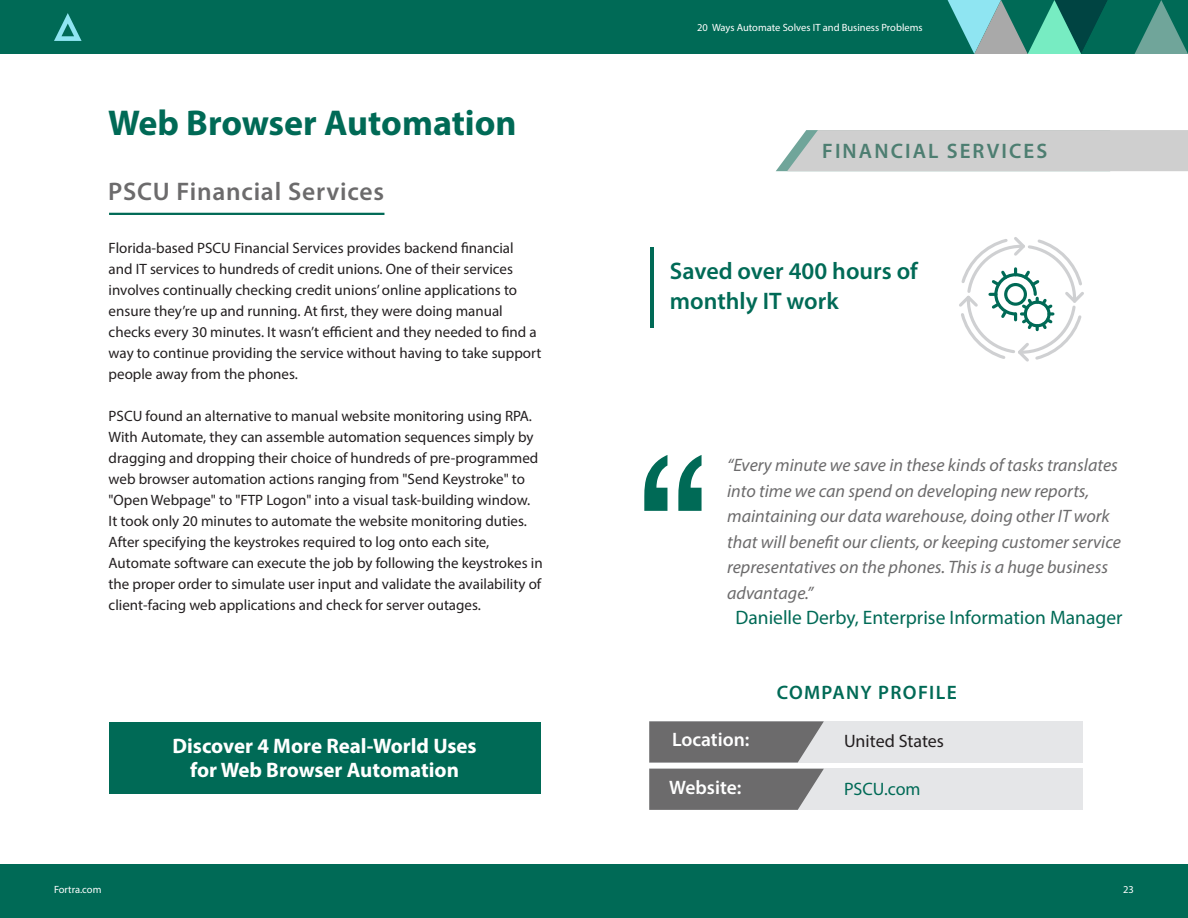
<style>
.page{position:relative;width:1188px;height:918px;background:#fff}
.page>*{position:absolute;margin:0;border:0;box-sizing:border-box;transform-origin:0 0}
.t1{font:180px "Sathu";color:#006a56}
.t2{font:700 36px "Myriad Pro";color:#006a56}
.t3{font:600 25.5px "Myriad Pro";letter-spacing:.03em;color:#6c6b6c}
.t4{font:600 24px/30px "Myriad Pro";color:#006a56}
.Title_-_Summary_Copy{font:700 21px "Myriad Pro";color:#fff}
.t5{font:600 21px "Myriad Pro";letter-spacing:.1em;color:#4d7e71}
.Title_-_Summary_Copy-2{font:19.5px "Myriad Pro";color:#006a56}
.t6{font:600 19.5px "Myriad Pro";color:#fff}
.t7{font:600 19.5px "Myriad Pro";letter-spacing:.07em;color:#006a56}
.Title_-_Summary_Copy-3{font:italic 18px/25.5px "Myriad Pro";color:#6c6b6c}
.t8{font:18px "Myriad Pro";color:#231f20}
.t9{font:18px "Myriad Pro";color:#006a56}
.Title_-_Summary_Copy-4{font:15px/21px "Myriad Pro";color:#231f20}
.t10{font:10.5px "Myriad Pro";color:#fff}
</style>
<div class="page">
<div style="left:0;top:864px;width:1188px;height:54px;background:#006a56"></div>
<div style="left:0;top:0;width:1188px;height:54px;background:#006a56"></div>
<svg style="left:54px;top:13px;width:28px;height:28px"></svg>
<svg style="left:948px;top:0;width:240px;height:54px"></svg>
<svg style="left:959px;top:237px;width:125px;height:125px"></svg>
<div style="left:776px;top:130px;width:412px;height:41px;background:#cfcfcf"></div>
<hr style="left:109px;top:213px;width:275px;height:2px;background:#006a56">
<div style="left:649px;top:721px;width:434px;height:42px;background:#e5e6e8"></div>
<div style="left:649px;top:769px;width:434px;height:41px;background:#e5e6e8"></div>
<svg style="left:649px;top:769px;width:175px;height:41px;background:#757475"></svg>
<svg style="left:649px;top:721px;width:175px;height:42px;background:#777677"></svg>
<hr style="left:650px;top:247px;width:4px;height:81px;background:#006a56">
<div style="left:109px;top:722px;width:432px;height:72px;background:#006a56"></div>
<p class="t2" style="left:108px;top:99px;width:410px">Web Browser Automation</p>
<p class="t3" style="left:108px;top:175px;width:278px">PSCU Financial Services</p>
<p class="Title_-_Summary_Copy-4" style="left:109px;top:237px;width:434px">Florida-based PSCU Financial Services provides backend financial and IT services to hundreds of credit unions. One of their services involves continually checking credit unions’ online applications to ensure they’re up and running. At first, they were doing manual checks every 30 minutes. It wasn’t efficient and they needed to find a way to continue providing the service without having to take support people away from the phones.</p>
<p class="Title_-_Summary_Copy-4" style="left:109px;top:405px;width:436px">PSCU found an alternative to manual website monitoring using RPA.<br>With Automate, they can assemble automation sequences simply by dragging and dropping their choice of hundreds of pre-programmed web browser automation actions ranging from "Send Keystroke" to "Open Webpage" to "FTP Logon" into a visual task-building window.<br>It took only 20 minutes to automate the website monitoring duties.<br>After specifying the keystrokes required to log onto each site, Automate software can execute the job by following the keystrokes in the proper order to simulate user input and validate the availability of client-facing web applications and check for server outages.</p>
<p class="Title_-_Summary_Copy" style="left:173px;top:732px;width:306px">Discover 4 More Real-World Uses</p>
<p class="Title_-_Summary_Copy" style="left:190px;top:756px;width:270px">for Web Browser Automation</p>
<p class="t10" style="left:697px;top:21px;width:227px">20 Ways Automate Solves IT and Business Problems</p>
<p class="t5" style="left:822px;top:137px;width:227px">FINANCIAL SERVICES</p>
<p class="t4" style="left:670px;top:256px;width:250px">Saved over 400 hours of monthly IT work</p>
<p class="t1" style="left:629px;top:381px;width:90px">“</p>
<p class="Title_-_Summary_Copy-3" style="left:727px;top:452px;width:395px">“Every minute we save in these kinds of tasks translates into time we can spend on developing new reports, maintaining our data warehouse, doing other IT work that will benefit our clients, or keeping customer service representatives on the phones. This is a huge business advantage.”</p>
<p class="Title_-_Summary_Copy-2" style="left:735px;top:605px;width:389px">Danielle Derby, Enterprise Information Manager</p>
<p class="t7" style="left:777px;top:681px;width:182px">COMPANY PROFILE</p>
<p class="t6" style="left:672px;top:727px;width:79px">Location:</p>
<p class="t8" style="left:844px;top:730px;width:102px">United States</p>
<p class="t6" style="left:669px;top:775px;width:74px">Website:</p>
<p class="t9" style="left:844px;top:778px;width:78px">PSCU.com</p>
<p class="t10" style="left:54px;top:883px;width:49px">Fortra.com</p>
<p class="t10" style="left:1123px;top:883px;width:12px">23</p>
</div>
